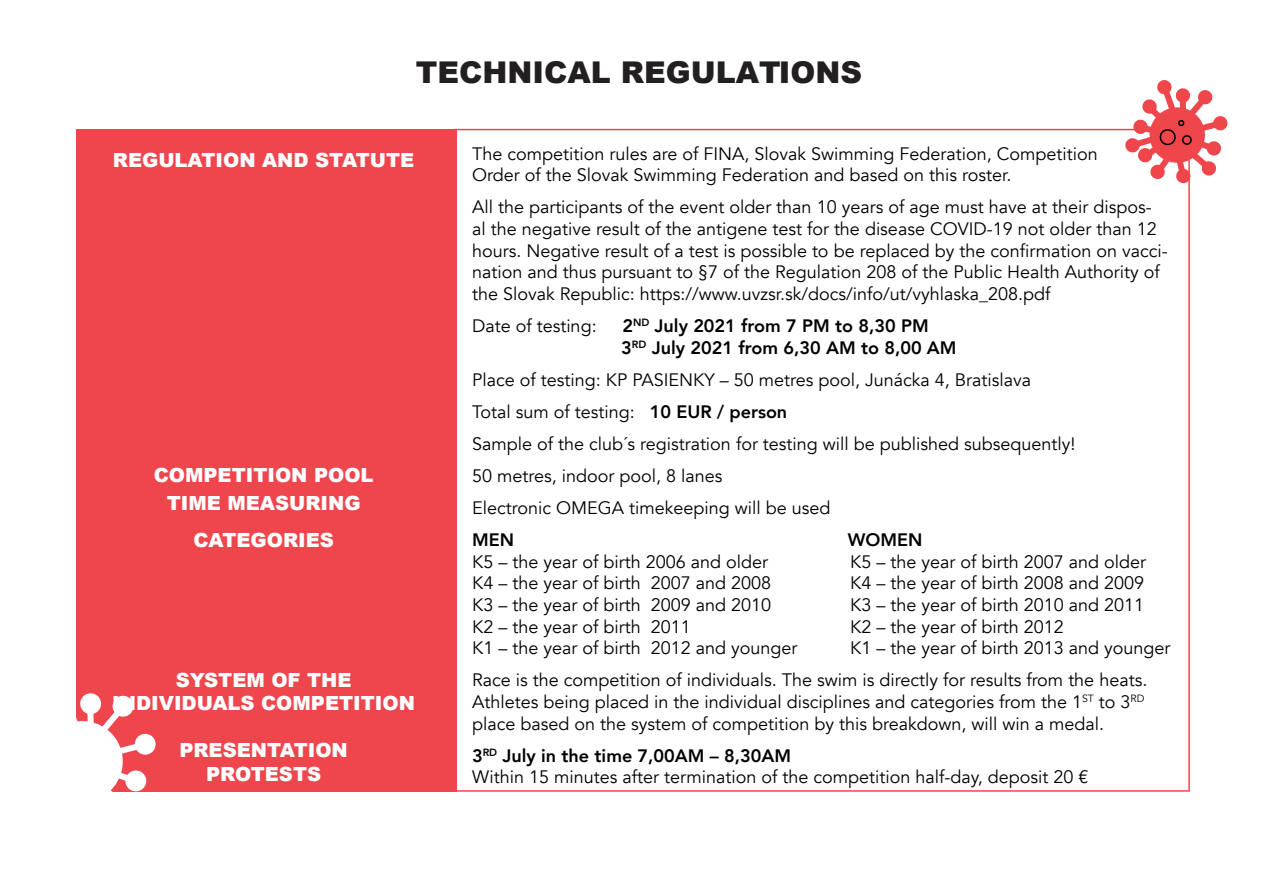
<style>
.page{position:relative;width:1263px;height:893px;background:#fff}
.page>*{position:absolute;margin:0;border:0;box-sizing:border-box;transform-origin:0 0}
.t1{font:900 30px "Arial";color:#221f20}
.t2{font:900 19.5px/23.4px "Arial";color:#fff;text-align:center}
.t3{font:18px/21.6px "Avenir";color:#000}
.t4{font:800 18px/21.6px "Avenir";color:#000}
.s1{font-weight:800}
</style>
<div class="page">
<div style="left:77px;top:129px;width:380px;height:663px;background:#ef464e"></div>
<svg style="left:76px;top:680px;width:80px;height:112px"></svg>
<svg style="left:1124px;top:80px;width:104px;height:104px"></svg>
<h1 class="t1" style="left:416px;top:51px;width:448px">TECHNICAL REGULATIONS</h1>
<p class="t2" style="left:113px;top:148px;width:303px">REGULATION AND STATUTE</p>
<p class="t2" style="left:154px;top:460px;width:221px;line-height:27.9px">COMPETITION POOL<br>TIME MEASURING</p>
<p class="t2" style="left:193px;top:527px;width:142px">CATEGORIES</p>
<p class="t2" style="left:112px;top:668px;width:304px">SYSTEM OF THE<br>INDIVIDUALS COMPETITION</p>
<p class="t2" style="left:179px;top:738px;width:170px">PRESENTATION<br>PROTESTS</p>
<p class="t3" style="left:472px;top:143px;width:627px">The competition rules are of FINA, Slovak Swimming Federation, Competition<br>Order of the Slovak Swimming Federation and based on this roster.</p>
<p class="t3" style="left:472px;top:197px;width:697px">All the participants of the event older than 10 years of age must have at their dispos&shy;al the negative result of the antigene test for the disease COVID-19 not older than 12 hours. Negative result of a test is possible to be replaced by the confirmation on vacci&shy;nation and thus pursuant to §7 of the Regulation 208 of the Public Health Authority of the Slovak Republic: https://www.uvzsr.sk/docs/info/ut/vyhlaska_208.pdf</p>
<p class="t3" style="left:472px;top:315px;width:126px">Date of testing:</p>
<p class="t4" style="left:621px;top:315px;width:337px">2<sup>ND</sup> July 2021 from 7 PM to 8,30 PM<br>3<sup>RD</sup> July 2021 from 6,30 AM to 8,00 AM</p>
<p class="t3" style="left:472px;top:364px;width:605px;line-height:32.1px">Place of testing: KP PASIENKY – 50 metres pool, Junácka 4, Bratislava<br>Total sum of testing: <span class="s1">10 EUR / person<br></span>Sample of the club´s registration for testing will be published subsequently!<br>50 metres, indoor pool, 8 lanes<br>Electronic OMEGA timekeeping will be used</p>
<p class="t4" style="left:472px;top:529px;width:43px">MEN</p>
<p class="t4" style="left:848px;top:529px;width:76px">WOMEN</p>
<p class="t3" style="left:472px;top:551px;width:298px">K5 – the year of birth 2006 and older</p>
<p class="t3" style="left:850px;top:551px;width:298px">K5 – the year of birth 2007 and older</p>
<p class="t3" style="left:472px;top:573px;width:301px">K4 – the year of birth 2007 and 2008</p>
<p class="t3" style="left:850px;top:573px;width:296px">K4 – the year of birth 2008 and 2009</p>
<p class="t3" style="left:472px;top:594px;width:301px">K3 – the year of birth 2009 and 2010</p>
<p class="t3" style="left:850px;top:594px;width:296px">K3 – the year of birth 2010 and 2011</p>
<p class="t3" style="left:472px;top:616px;width:220px">K2 – the year of birth 2011</p>
<p class="t3" style="left:850px;top:616px;width:215px">K2 – the year of birth 2012</p>
<p class="t3" style="left:472px;top:637px;width:327px">K1 – the year of birth 2012 and younger</p>
<p class="t3" style="left:472px;top:632px;width:700px;line-height:32.1px;text-indent:378px">K1 – the year of birth 2013 and younger<br>Race is the competition of individuals. The swim is directly for results from the heats.</p>
<p class="t3" style="left:472px;top:691px;width:674px">Athletes being placed in the individual disciplines and categories from the 1<sup>ST</sup> to 3<sup>RD </sup>place based on the system of competition by this breakdown, will win a medal.</p>
<p class="t3" style="left:472px;top:745px;width:618px"><span class="s1">3</span><sup>RD</sup> <span class="s1">July in the time 7,00AM – 8,30AM<br></span>Within 15 minutes after termination of the competition half-day, deposit 20 €</p>
</div>
